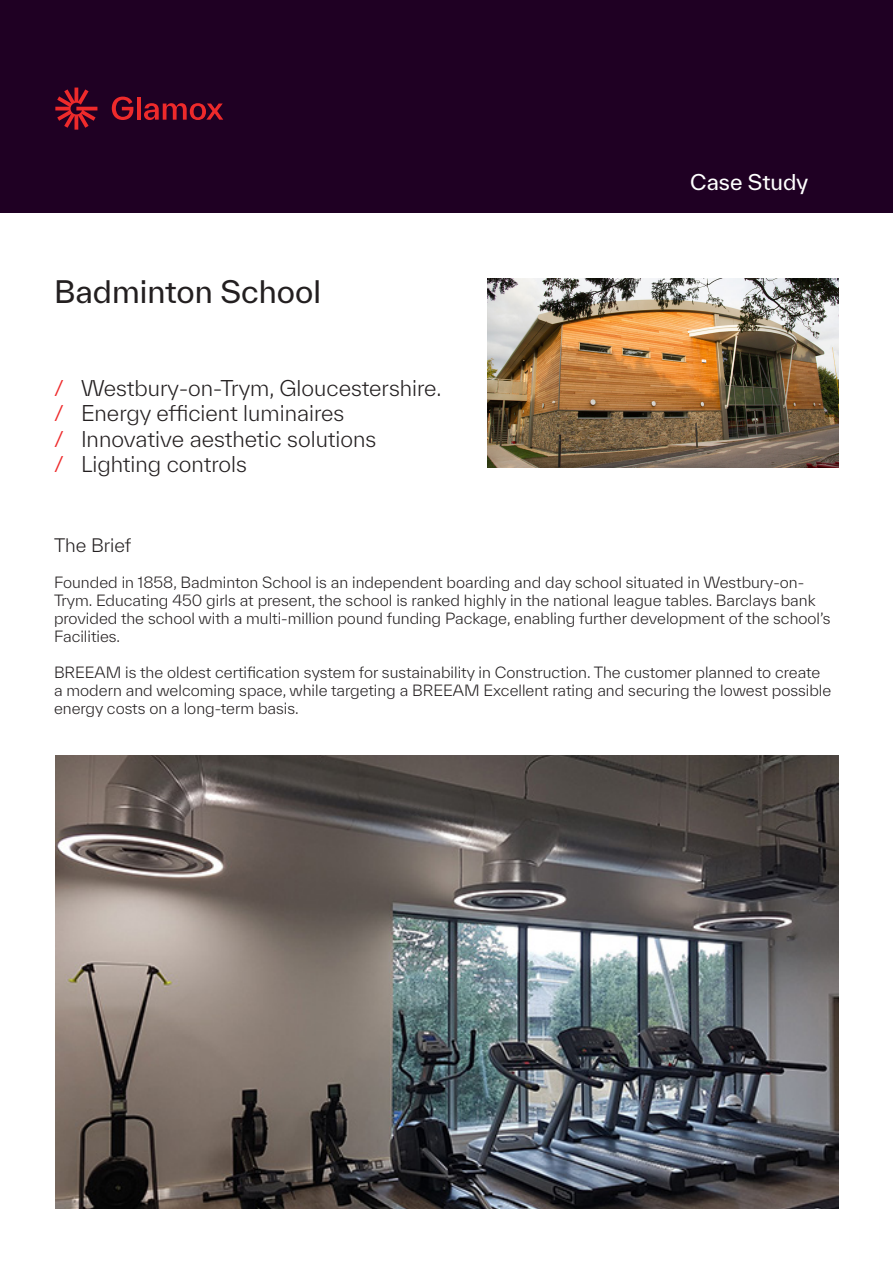
<style>
.page{position:relative;width:893px;height:1263px;background:#fff}
.page>*{position:absolute;margin:0;border:0;box-sizing:border-box;transform-origin:0 0}
.t1{font:30px "TWK Everett";color:#231f20}
.t2{font:300 21px "TWK Everett";color:#231f20}
.t3{font:21px "TWK Everett";color:#fff}
.t4{font:300 18px "TWK Everett";color:#231f20}
.t5{font:300 15px/18px "TWK Everett";color:#231f20}
.s1{color:#ee2a2b}
</style>
<div class="page">
<div style="left:0;top:0;width:893px;height:213px;background:#1f0023"></div>
<img style="left:55px;top:756px;width:784px;height:453px">
<img style="left:488px;top:279px;width:351px;height:188px">
<svg style="left:55px;top:88px;width:42px;height:42px"></svg>
<hr style="left:137px;top:97px;width:4px;height:23px;background:#ee2a2b">
<svg style="left:144px;top:103px;width:79px;height:17px"></svg>
<svg style="left:112px;top:97px;width:21px;height:23px"></svg>
<p class="t1" style="left:54px;top:270px;width:268px">Badminton School</p>
<p class="t2" style="left:54px;top:374px;width:389px"><span class="s1">/</span> Westbury-on-Trym, Gloucestershire.</p>
<p class="t2" style="left:54px;top:399px;width:292px"><span class="s1">/</span> Energy efficient luminaires</p>
<p class="t2" style="left:54px;top:425px;width:324px"><span class="s1">/</span> Innovative aesthetic solutions</p>
<p class="t2" style="left:54px;top:450px;width:194px"><span class="s1">/</span> Lighting controls</p>
<p class="t3" style="left:690px;top:167px;width:119px">Case Study</p>
<p class="t4" style="left:54px;top:533px;width:79px">The Brief</p>
<p class="t5" style="left:54px;top:573px;width:763px">Founded in 1858, Badminton School is an independent boarding and day school situated in Westbury-on-<br>Trym. Educating 450 girls at present, the school is ranked highly in the national league tables. Barclays bank</p>
<p class="t5" style="left:54px;top:609px;width:778px">provided the school with a multi-million pound funding Package, enabling further development of the school’s<br>Facilities.</p>
<p class="t5" style="left:54px;top:663px;width:779px">BREEAM is the oldest certification system for sustainability in Construction. The customer planned to create a modern and welcoming space, while targeting a BREEAM Excellent rating and securing the lowest possible energy costs on a long-term basis.</p>
</div>
